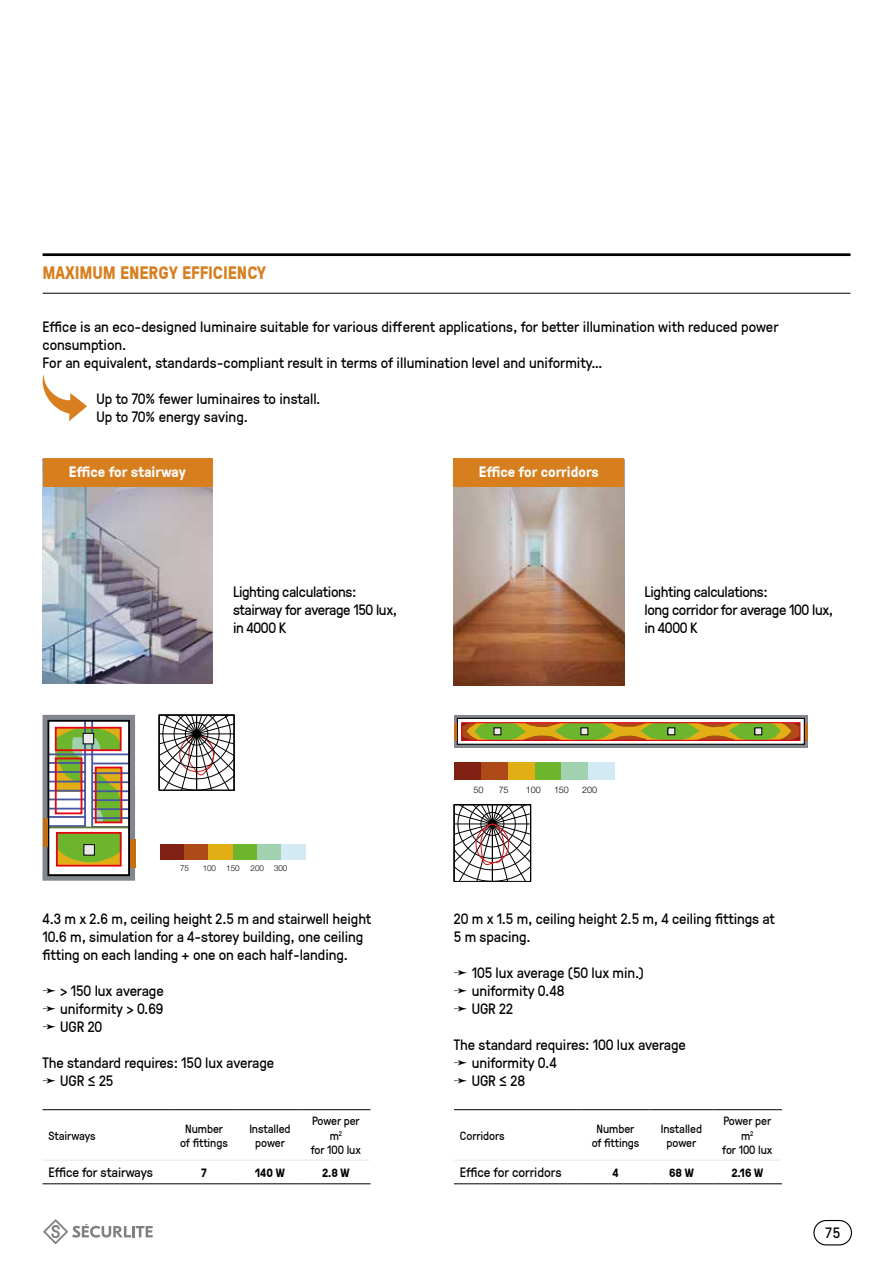
<style>
.page{position:relative;width:893px;height:1263px;background:#fff}
.page>*{position:absolute;margin:0;border:0;box-sizing:border-box;transform-origin:0 0}
.t1{font:700 18px "GT Pressura";letter-spacing:-.005em;color:#d77f1f}
.t2{font:15px/18px "GT Pressura";letter-spacing:-.005em;color:#000}
.t3{font:15px/18px "GT Pressura";letter-spacing:-.025em;color:#000}
.t4{font:700 15px "GT Pressura";letter-spacing:-.005em;color:#fff}
.t5{font:15px "GT Pressura Pro Mono";color:#000}
.t6{font:13.5px "GT Pressura";letter-spacing:-.005em;color:#000}
.t7{font:12px/14.4px "GT Pressura";letter-spacing:-.005em;color:#000;text-align:center}
.t8{font:700 12px "GT Pressura";letter-spacing:-.005em;color:#000}
.t9{font:300 9px "Helvetica Neue LT Std";letter-spacing:-.005em;color:#000}
.t10{font:300 8.1px "Helvetica Neue LT Std";letter-spacing:-.005em;color:#000}
</style>
<div class="page">
<div style="left:813px;top:1220px;width:39px;height:25px;border:1px solid #000;border-radius:12px"></div>
<svg style="left:43px;top:1219px;width:110px;height:25px"></svg>
<img style="left:43px;top:459px;width:170px;height:225px">
<div style="left:43px;top:458px;width:169px;height:29px;background:#d77f1f"></div>
<img style="left:454px;top:487px;width:170px;height:198px">
<div style="left:454px;top:458px;width:170px;height:29px;background:#d77f1f"></div>
<svg style="left:42px;top:374px;width:45px;height:47px"></svg>
<hr style="left:454px;top:1109px;width:127px;height:1px;background:#000">
<hr style="left:581px;top:1109px;width:68px;height:1px;background:#000">
<hr style="left:649px;top:1109px;width:64px;height:1px;background:#000">
<hr style="left:713px;top:1109px;width:69px;height:1px;background:#000">
<hr style="left:454px;top:1183px;width:127px;height:1px;background:#000">
<hr style="left:581px;top:1183px;width:68px;height:1px;background:#000">
<hr style="left:649px;top:1183px;width:64px;height:1px;background:#000">
<hr style="left:713px;top:1183px;width:69px;height:1px;background:#000">
<hr style="left:454px;top:1160px;width:127px;height:1px;background:#e4e6e9">
<hr style="left:581px;top:1160px;width:68px;height:1px;background:#e4e6e9">
<hr style="left:649px;top:1160px;width:64px;height:1px;background:#e4e6e9">
<hr style="left:713px;top:1160px;width:68px;height:1px;background:#e4e6e9">
<hr style="left:43px;top:1109px;width:127px;height:1px;background:#000">
<hr style="left:170px;top:1109px;width:68px;height:1px;background:#000">
<hr style="left:238px;top:1109px;width:64px;height:1px;background:#000">
<hr style="left:302px;top:1109px;width:68px;height:1px;background:#000">
<hr style="left:43px;top:1183px;width:127px;height:1px;background:#000">
<hr style="left:170px;top:1183px;width:68px;height:1px;background:#000">
<hr style="left:238px;top:1183px;width:64px;height:1px;background:#000">
<hr style="left:302px;top:1183px;width:68px;height:1px;background:#000">
<hr style="left:43px;top:1160px;width:127px;height:1px;background:#e4e6e9">
<hr style="left:170px;top:1160px;width:68px;height:1px;background:#e4e6e9">
<hr style="left:238px;top:1160px;width:64px;height:1px;background:#e4e6e9">
<hr style="left:302px;top:1160px;width:67px;height:1px;background:#e4e6e9">
<hr style="left:91px;top:721px;width:2px;height:106px;background:#4556a2">
<hr style="left:84px;top:721px;width:2px;height:106px;background:#4556a2">
<hr style="left:49px;top:825px;width:37px;height:2px;background:#4556a2">
<hr style="left:48px;top:753px;width:82px;height:2px;background:#4556a2">
<hr style="left:47px;top:762px;width:39px;height:2px;background:#4556a2">
<hr style="left:47px;top:771px;width:39px;height:2px;background:#4556a2">
<hr style="left:47px;top:781px;width:39px;height:1px;background:#4556a2">
<hr style="left:47px;top:790px;width:39px;height:2px;background:#4556a2">
<hr style="left:47px;top:798px;width:39px;height:2px;background:#4556a2">
<hr style="left:47px;top:808px;width:39px;height:1px;background:#4556a2">
<hr style="left:47px;top:816px;width:39px;height:2px;background:#4556a2">
<hr style="left:93px;top:762px;width:39px;height:2px;background:#4556a2">
<hr style="left:93px;top:772px;width:39px;height:2px;background:#4556a2">
<hr style="left:93px;top:781px;width:39px;height:2px;background:#4556a2">
<hr style="left:93px;top:790px;width:39px;height:2px;background:#4556a2">
<hr style="left:93px;top:799px;width:39px;height:2px;background:#4556a2">
<hr style="left:93px;top:808px;width:39px;height:2px;background:#4556a2">
<hr style="left:93px;top:817px;width:39px;height:2px;background:#4556a2">
<hr style="left:49px;top:826px;width:80px;height:2px;background:#61793b">
<div style="left:43px;top:715px;width:92px;height:166px;border:6px solid #82878f"></div>
<div style="left:47px;top:720px;width:83px;height:156px;border:2px solid #000"></div>
<svg style="left:54px;top:726px;width:69px;height:141px"></svg>
<hr style="left:43px;top:818px;width:4px;height:29px;background:#c66e14">
<div style="left:130px;top:839px;width:5px;height:29px;background:#c66e14"></div>
<div style="left:83px;top:733px;width:11px;height:11px;background:#e9e9e9"></div>
<div style="left:83px;top:733px;width:11px;height:11px;border:1px solid #000"></div>
<div style="left:84px;top:845px;width:10px;height:10px;background:#e9e9e9"></div>
<div style="left:84px;top:844px;width:11px;height:11px;border:1px solid #000"></div>
<div style="left:160px;top:844px;width:25px;height:15px;background:#7f2013"></div>
<div style="left:185px;top:844px;width:24px;height:15px;background:#ad4a17"></div>
<div style="left:209px;top:844px;width:24px;height:15px;background:#e1af15"></div>
<div style="left:233px;top:844px;width:24px;height:15px;background:#6cb52d"></div>
<div style="left:257px;top:844px;width:24px;height:15px;background:#a1d1af"></div>
<div style="left:281px;top:844px;width:25px;height:15px;background:#d1eaf3"></div>
<div style="left:454px;top:763px;width:27px;height:17px;background:#7f2013"></div>
<div style="left:481px;top:763px;width:27px;height:17px;background:#ad4a17"></div>
<div style="left:508px;top:763px;width:27px;height:17px;background:#e1af15"></div>
<div style="left:535px;top:763px;width:26px;height:17px;background:#6cb52d"></div>
<div style="left:561px;top:763px;width:27px;height:17px;background:#a1d1af"></div>
<div style="left:588px;top:763px;width:27px;height:17px;background:#d1eaf3"></div>
<div style="left:454px;top:715px;width:354px;height:33px;background:linear-gradient(to right,#757a81,#767a82)"></div>
<div style="left:457px;top:718px;width:347px;height:26px;background:#fff"></div>
<div style="left:457px;top:718px;width:348px;height:27px;border:1px solid #000"></div>
<div style="left:461px;top:722px;width:339px;height:19px;border:1px solid #e30613"></div>
<svg style="left:462px;top:722px;width:338px;height:18px;background:#a29320"></svg>
<hr style="left:454px;top:723px;width:3px;height:17px;background:#c66e14">
<hr style="left:805px;top:723px;width:3px;height:17px;background:#c66e14">
<div style="left:494px;top:728px;width:7px;height:7px;background:#e9e9e9"></div>
<div style="left:581px;top:728px;width:7px;height:7px;background:#e9e9e9"></div>
<div style="left:668px;top:728px;width:7px;height:7px;background:#e9e9e9"></div>
<div style="left:667px;top:727px;width:8px;height:8px;border:1px solid #000"></div>
<div style="left:755px;top:728px;width:7px;height:7px;background:#e9e9e9"></div>
<div style="left:754px;top:727px;width:8px;height:8px;border:1px solid #000"></div>
<svg style="left:161px;top:717px;width:71px;height:71px"></svg>
<div style="left:159px;top:715px;width:75px;height:75px;border:1px solid #000"></div>
<hr style="left:159px;top:715px;width:1px;height:75px;background:#000">
<hr style="left:159px;top:715px;width:75px;height:1px;background:#000">
<hr style="left:234px;top:715px;width:1px;height:75px;background:#000">
<hr style="left:454px;top:804px;width:77px;height:1px;background:#000">
<svg style="left:454px;top:805px;width:77px;height:76px"></svg>
<hr style="left:43px;top:253px;width:807px;height:3px;background:#000">
<hr style="left:43px;top:293px;width:807px;height:1px;background:#000">
<p class="t1" style="left:43px;top:260px;width:225px">MAXIMUM ENERGY EFFICIENCY</p>
<p class="t2" style="left:43px;top:317px;width:737px">Effice is an eco-designed luminaire suitable for various different applications, for better illumination with reduced power consumption.<br>For an equivalent, standards-compliant result in terms of illumination level and uniformity…</p>
<p class="t2" style="left:97px;top:389px;width:225px">Up to 70% fewer luminaires to install.<br>Up to 70% energy saving.</p>
<p class="t4" style="left:69px;top:461px;width:119px">Effice for stairway</p>
<p class="t3" style="left:233px;top:582px;width:166px">Lighting calculations: stairway for average 150 lux, in 4000 K</p>
<p class="t4" style="left:479px;top:461px;width:122px">Effice for corridors</p>
<p class="t3" style="left:644px;top:582px;width:190px">Lighting calculations:<br>long corridor for average 100 lux, in 4000 K</p>
<p class="t10" style="left:180px;top:863px;width:10px">75</p>
<p class="t10" style="left:203px;top:863px;width:38px">100 150</p>
<p class="t10" style="left:251px;top:863px;width:38px">200 300</p>
<p class="t2" style="left:43px;top:909px;width:330px">4.3 m x 2.6 m, ceiling height 2.5 m and stairwell height<br>10.6 m, simulation for a 4-storey building, one ceiling fitting on each landing + one on each half-landing.</p>
<p class="t2" style="left:60px;top:981px;width:105px;text-align:justify">&gt; 150 lux average uniformity &gt; 0.69<br>UGR 20</p>
<p class="t2" style="left:60px;top:1053px;width:215px;text-indent:-18px">The standard requires: 150 lux average<br>UGR ≤ 25</p>
<p class="t7" style="left:49px;top:1127px;width:49px">Stairways</p>
<p class="t7" style="left:180px;top:1120px;width:49px">Number of fittings</p>
<p class="t7" style="left:249px;top:1120px;width:43px">Installed power</p>
<p class="t7" style="left:311px;top:1113px;width:52px">Power per m<sup>2<br></sup>for 100 lux</p>
<p class="t6" style="left:49px;top:1163px;width:106px">Effice for stairways</p>
<p class="t8" style="left:201px;top:1164px;width:7px">7</p>
<p class="t8" style="left:255px;top:1164px;width:31px">140 W</p>
<p class="t8" style="left:322px;top:1164px;width:29px">2.8 W</p>
<p class="t9" style="left:474px;top:784px;width:11px">50</p>
<p class="t9" style="left:499px;top:784px;width:11px">75</p>
<p class="t9" style="left:526px;top:784px;width:16px">100</p>
<p class="t9" style="left:554px;top:784px;width:16px">150</p>
<p class="t9" style="left:582px;top:784px;width:16px">200</p>
<p class="t2" style="left:454px;top:909px;width:323px">20 m x 1.5 m, ceiling height 2.5 m, 4 ceiling fittings at<br>5 m spacing.</p>
<p class="t2" style="left:472px;top:963px;width:174px">105 lux average (50 lux min.) uniformity 0.48<br>UGR 22</p>
<p class="t2" style="left:472px;top:1035px;width:216px;text-indent:-18px">The standard requires: 100 lux average uniformity 0.4<br>UGR ≤ 28</p>
<p class="t7" style="left:460px;top:1127px;width:46px">Corridors</p>
<p class="t7" style="left:592px;top:1120px;width:49px">Number of fittings</p>
<p class="t7" style="left:661px;top:1120px;width:43px">Installed power</p>
<p class="t7" style="left:722px;top:1113px;width:52px">Power per m<sup>2<br></sup>for 100 lux</p>
<p class="t6" style="left:460px;top:1163px;width:103px">Effice for corridors</p>
<p class="t8" style="left:612px;top:1164px;width:8px">4</p>
<p class="t8" style="left:669px;top:1164px;width:26px">68 W</p>
<p class="t8" style="left:731px;top:1164px;width:34px">2.16 W</p>
<p class="t5" style="left:824px;top:1224px;width:18px">75</p>
</div>
